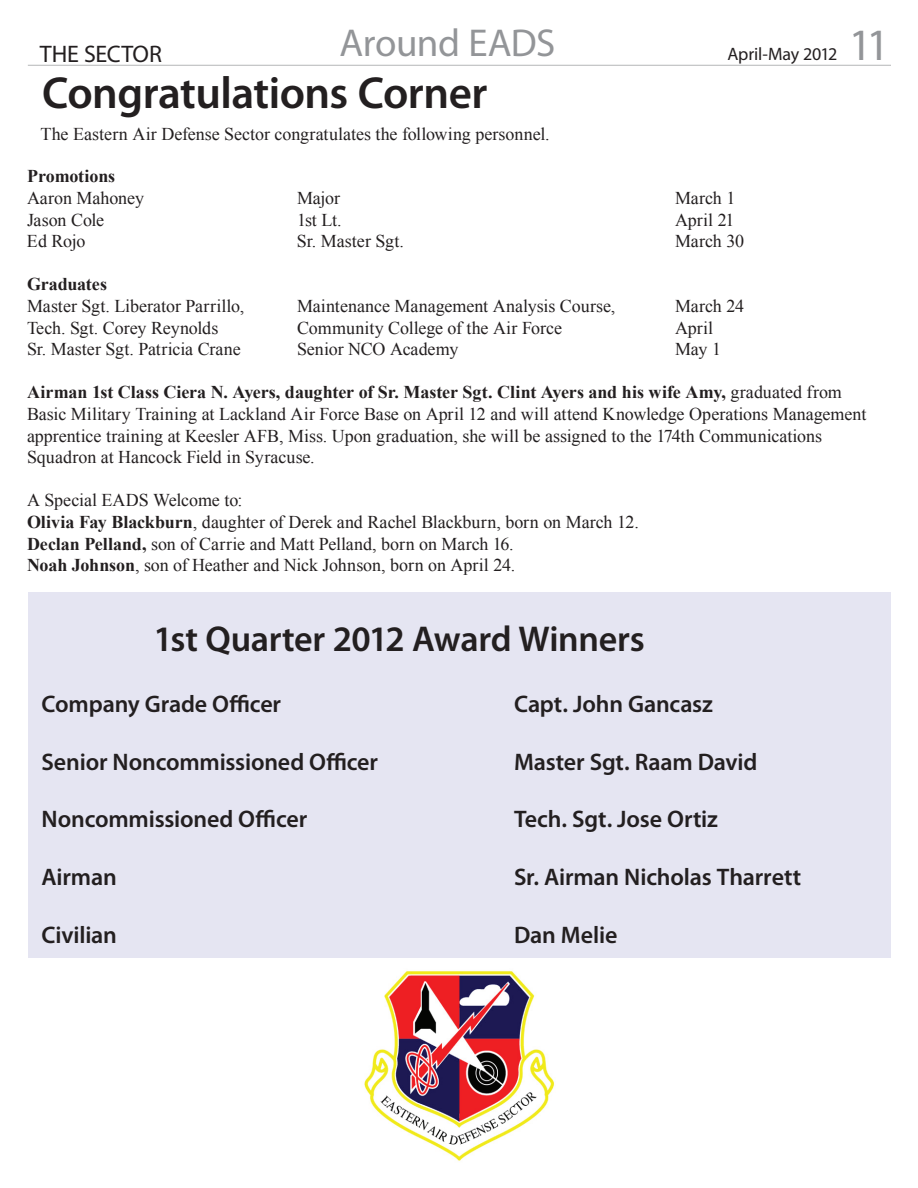
<style>
.page{position:relative;width:918px;height:1188px;background:#fff}
.page>*{position:absolute;margin:0;border:0;box-sizing:border-box;transform-origin:0 0}
.t1{font:600 45px "Myriad Pro";letter-spacing:-.01em;color:#231f20}
.t2{font:45px "Myriad Pro";color:#939598}
.t3{font:39px "Myriad Pro";letter-spacing:-.015em;color:#939598}
.t4{font:600 36px "Myriad Pro";letter-spacing:-.01em;color:#231f20}
.t5{font:600 24px "Myriad Pro";letter-spacing:-.005em;color:#231f20}
.t6{font:24px "Myriad Pro";letter-spacing:-.005em;color:#231f20}
.t7{font:18px/21.6px "Times New Roman";letter-spacing:-.005em;color:#231f20}
.t8{font:700 18px "Times New Roman";letter-spacing:-.01em;color:#231f20}
.t9{font:18px "Myriad Pro";letter-spacing:-.01em;color:#231f20}
.s1{font-weight:700}
</style>
<div class="page">
<hr style="left:28px;top:65px;width:863px;height:1px;background:#939598">
<div style="left:28px;top:592px;width:863px;height:366px;background:#e5e5f2"></div>
<img style="left:364px;top:971px;width:191px;height:190px">
<h3 class="t6" style="left:40px;top:39px;width:124px">THE SECTOR</h3>
<h2 class="t3" style="left:340px;top:19px;width:217px">Around EADS</h2>
<p class="t9" style="left:727px;top:43px;width:111px">April-May 2012</p>
<h1 class="t2" style="left:849px;top:17px;width:42px">11</h1>
<h1 class="t1" style="left:42px;top:64px;width:447px">Congratulations Corner</h1>
<p class="t7" style="left:40px;top:123px;width:511px">The Eastern Air Defense Sector congratulates the following personnel.</p>
<p class="t8" style="left:27px;top:164px;width:90px">Promotions</p>
<p class="t7" style="left:27px;top:187px;width:119px">Aaron Mahoney</p>
<p class="t7" style="left:297px;top:187px;width:45px">Major</p>
<p class="t7" style="left:675px;top:187px;width:62px">March 1</p>
<p class="t7" style="left:27px;top:208px;width:79px">Jason Cole</p>
<p class="t7" style="left:297px;top:208px;width:46px">1st Lt.</p>
<p class="t7" style="left:675px;top:208px;width:61px">April 21</p>
<p class="t7" style="left:27px;top:230px;width:60px">Ed Rojo</p>
<p class="t7" style="left:297px;top:230px;width:108px">Sr. Master Sgt.</p>
<p class="t7" style="left:675px;top:230px;width:71px">March 30</p>
<p class="t8" style="left:27px;top:272px;width:82px">Graduates</p>
<p class="t7" style="left:27px;top:295px;width:219px">Master Sgt. Liberator Parrillo,</p>
<p class="t7" style="left:297px;top:295px;width:320px">Maintenance Management Analysis Course,</p>
<p class="t7" style="left:675px;top:295px;width:71px">March 24</p>
<p class="t7" style="left:27px;top:316px;width:193px">Tech. Sgt. Corey Reynolds</p>
<p class="t7" style="left:297px;top:316px;width:267px">Community College of the Air Force</p>
<p class="t7" style="left:675px;top:316px;width:40px">April</p>
<p class="t7" style="left:27px;top:338px;width:215px">Sr. Master Sgt. Patricia Crane</p>
<p class="t7" style="left:297px;top:338px;width:163px">Senior NCO Academy</p>
<p class="t7" style="left:675px;top:338px;width:48px">May 1</p>
<p class="t7" style="left:27px;top:381px;width:841px"><span class="s1">Airman 1st Class Ciera N. Ayers, daughter of Sr. Master Sgt. Clint Ayers and his wife Amy,</span> graduated from Basic Military Training at Lackland Air Force Base on April 12 and will attend Knowledge Operations Management apprentice training at Keesler AFB, Miss. Upon graduation, she will be assigned to the 174th Communications Squadron at Hancock Field in Syracuse.</p>
<p class="t7" style="left:27px;top:489px;width:613px">A Special EADS Welcome to:<br><span class="s1">Olivia Fay Blackburn</span>, daughter of Derek and Rachel Blackburn, born on March 12.<br><span class="s1">Declan Pelland,</span> son of Carrie and Matt Pelland, born on March 16.<br><span class="s1">Noah Johnson</span>, son of Heather and Nick Johnson, born on April 24.</p>
<h3 class="t4" style="left:154px;top:616px;width:493px">1st Quarter 2012 Award Winners</h3>
<h3 class="t5" style="left:42px;top:689px;width:241px">Company Grade Officer</h3>
<h3 class="t5" style="left:514px;top:689px;width:201px">Capt. John Gancasz</h3>
<h3 class="t5" style="left:42px;top:747px;width:338px">Senior Noncommissioned Officer</h3>
<h3 class="t5" style="left:514px;top:747px;width:245px">Master Sgt. Raam David</h3>
<h3 class="t5" style="left:42px;top:804px;width:267px">Noncommissioned Officer</h3>
<h3 class="t5" style="left:514px;top:804px;width:205px">Tech. Sgt. Jose Ortiz</h3>
<h3 class="t5" style="left:42px;top:862px;width:77px">Airman</h3>
<h3 class="t5" style="left:514px;top:862px;width:289px">Sr. Airman Nicholas Tharrett</h3>
<h3 class="t5" style="left:42px;top:919px;width:77px">Civilian</h3>
<h3 class="t5" style="left:514px;top:919px;width:105px">Dan Melie</h3>
</div>
